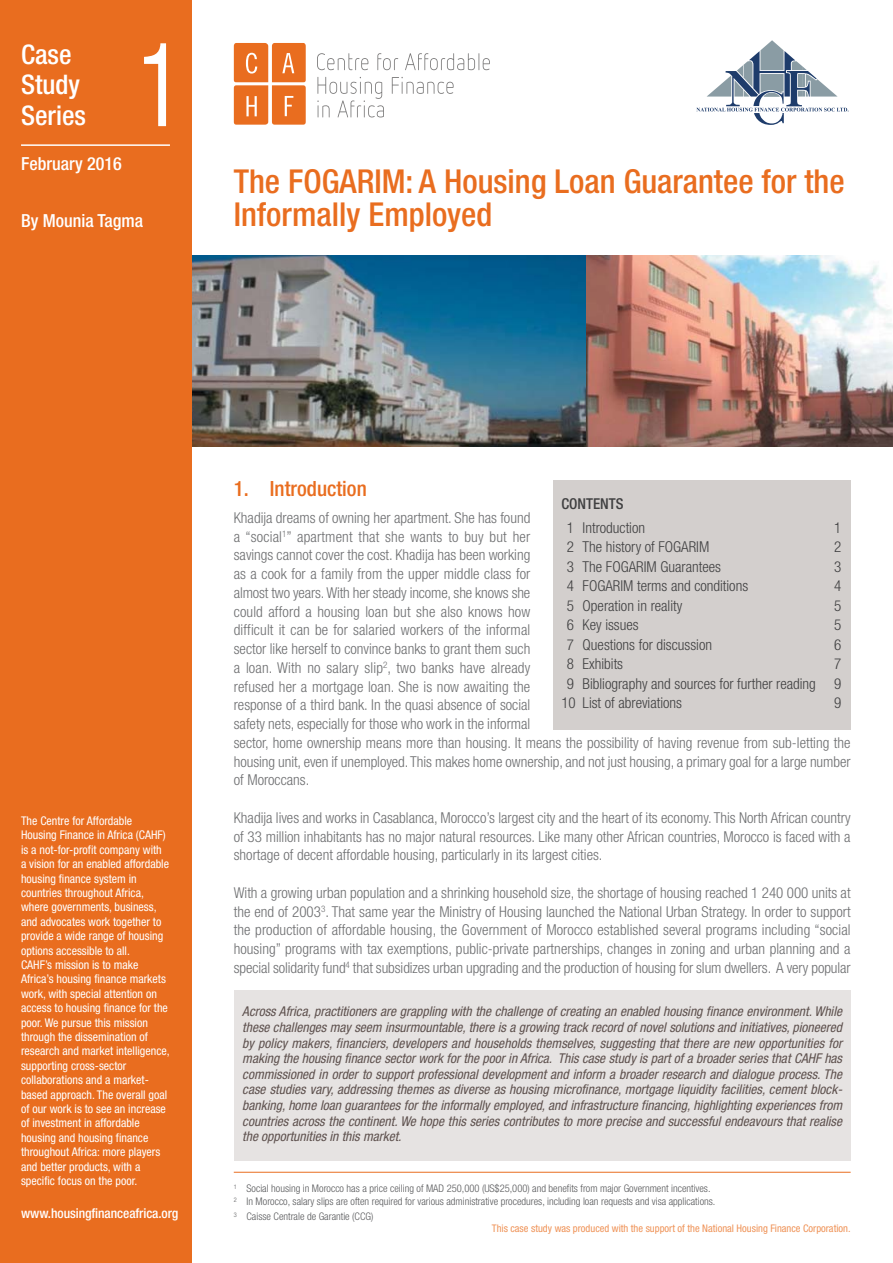
<style>
.page{position:relative;width:893px;height:1263px;background:#fff}
.page>*{position:absolute;margin:0;border:0;box-sizing:border-box;transform-origin:0 0}
.t1{font:condensed 117px "Helvetica Neue LT Std";color:#fff;scale:.8 1}
.t2{font:500 condensed 33px/33px "Helvetica Neue LT Std";color:#e96d1f}
.t3{font:500 condensed 27px/30.6px "Helvetica Neue LT Std";color:#fff}
.t4{font:500 condensed 21px "Helvetica Neue LT Std";color:#e96d1f}
.t5{font:500 condensed 18px "Helvetica Neue LT Std";color:#fff}
.t6{font:300 condensed 15px/18.8px "Helvetica Neue LT Std";color:#6d6e70;text-align:justify}
.t7{font:300 condensed 15px "Helvetica Neue LT Std";color:#404041}
.t8{font:500 condensed 15px "Helvetica Neue LT Std";color:#404041}
.t9{font:italic condensed 13.5px/15.6px "Helvetica Neue LT Std";color:#5e514e;text-align:justify}
.t10{font:500 condensed 13.5px "Helvetica Neue LT Std";letter-spacing:-.005em;color:#fff}
.t11{font:condensed 12px/14.4px "Helvetica Neue LT Std";color:#fff}
.t12{font:300 condensed 10.5px/12.6px "Helvetica Neue LT Std";color:#58595b}
.t13{font:condensed 10.5px "Helvetica Neue LT Std";color:#ef9358}
</style>
<div class="page">
<img style="left:191px;top:255px;width:396px;height:192px">
<img style="left:587px;top:255px;width:305px;height:192px">
<hr style="left:234px;top:1172px;width:616px;height:1px;background:#e96d1f">
<div style="left:0;top:0;width:191px;height:1263px;background:#e96d1f"></div>
<div style="left:553px;top:481px;width:297px;height:249px;background:#d3cfcd"></div>
<svg style="left:317px;top:53px;width:51px;height:17px"></svg>
<svg style="left:377px;top:53px;width:21px;height:17px"></svg>
<svg style="left:405px;top:53px;width:85px;height:17px"></svg>
<svg style="left:392px;top:77px;width:61px;height:17px"></svg>
<svg style="left:317px;top:77px;width:67px;height:40px"></svg>
<svg style="left:234px;top:43px;width:72px;height:82px;background:#ec8341"></svg>
<hr style="left:21px;top:144px;width:149px;height:2px;background:#fff">
<div style="left:234px;top:991px;width:616px;height:170px;background:#e6e3e2"></div>
<svg style="left:696px;top:40px;width:152px;height:85px"></svg>
<h3 class="t3" style="left:21px;top:41px;width:67px">Case<br>Study<br>Series</h3>
<p class="t5" style="left:21px;top:158px;width:102px">February 2016</p>
<h1 class="t1" style="left:138px;top:43px;width:58px">1</h1>
<p class="t5" style="left:21px;top:214px;width:123px">By Mounia Tagma</p>
<h2 class="t2" style="left:234px;top:167px;width:612px">The FOGARIM: A Housing Loan Guarantee for the<br>Informally Employed</h2>
<p class="t11" style="left:21px;top:815px;width:150px">The Centre for Affordable<br>Housing Finance in Africa (CAHF) is a not-for-profit company with a vision for an enabled affordable housing finance system in countries throughout Africa, where governments, business, and advocates work together to provide a wide range of housing options accessible to all.<br>CAHF’s mission is to make<br>Africa’s housing finance markets work, with special attention on access to housing finance for the poor. We pursue this mission through the dissemination of research and market intelligence, supporting cross-sector collaborations and a market&shy;based approach. The overall goal of our work is to see an increase of investment in affordable housing and housing finance throughout Africa: more players and better products, with a specific focus on the poor.</p>
<p class="t10" style="left:21px;top:1208px;width:159px">www.housingfinanceafrica.org</p>
<h3 class="t4" style="left:234px;top:481px;width:134px">1. Introduction</h3>
<p class="t6" style="left:234px;top:509px;width:618px;text-align:left">Khadija dreams of owning her apartment. She has found<br>a “social<sup>1</sup>” apartment that she wants to buy but her<br>savings cannot cover the cost. Khadija has been working<br>as a cook for a family from the upper middle class for<br>almost two years. With her steady income, she knows she<br>could afford a housing loan but she also knows how<br>difficult it can be for salaried workers of the informal<br>sector like herself to convince banks to grant them such<br>a loan. With no salary slip<sup>2</sup>, two banks have already<br>refused her a mortgage loan. She is now awaiting the<br>response of a third bank. In the quasi absence of social<br>safety nets, especially for those who work in the informal<br>sector, home ownership means more than housing. It means the possibility of having revenue from sub-letting the housing unit, even if unemployed. This makes home ownership, and not just housing, a primary goal for a large number of Moroccans.</p>
<p class="t6" style="left:234px;top:809px;width:618px">Khadija lives and works in Casablanca, Morocco’s largest city and the heart of its economy. This North African country of 33 million inhabitants has no major natural resources. Like many other African countries, Morocco is faced with a shortage of decent affordable housing, particularly in its largest cities.</p>
<p class="t6" style="left:234px;top:884px;width:618px">With a growing urban population and a shrinking household size, the shortage of housing reached 1 240 000 units at the end of 2003<sup>3</sup>. That same year the Ministry of Housing launched the National Urban Strategy. In order to support the production of affordable housing, the Government of Morocco established several programs including “social housing” programs with tax exemptions, public-private partnerships, changes in zoning and urban planning and a special solidarity fund<sup>4</sup> that subsidizes urban upgrading and the production of housing for slum dwellers. A very popular</p>
<p class="t8" style="left:561px;top:498px;width:64px">CONTENTS</p>
<p class="t7" style="left:567px;top:522px;width:80px">1 Introduction</p>
<p class="t7" style="left:834px;top:522px;width:9px">1</p>
<p class="t7" style="left:567px;top:542px;width:144px">2 The history of FOGARIM</p>
<p class="t7" style="left:834px;top:542px;width:9px">2</p>
<p class="t7" style="left:567px;top:561px;width:156px">3 The FOGARIM Guarantees</p>
<p class="t7" style="left:834px;top:561px;width:9px">3</p>
<p class="t7" style="left:567px;top:581px;width:183px">4 FOGARIM terms and conditions</p>
<p class="t7" style="left:834px;top:581px;width:9px">4</p>
<p class="t7" style="left:567px;top:600px;width:117px">5 Operation in reality</p>
<p class="t7" style="left:834px;top:600px;width:9px">5</p>
<p class="t7" style="left:567px;top:620px;width:73px">6 Key issues</p>
<p class="t7" style="left:834px;top:620px;width:9px">5</p>
<p class="t7" style="left:567px;top:639px;width:147px">7 Questions for discussion</p>
<p class="t7" style="left:834px;top:639px;width:9px">6</p>
<p class="t7" style="left:567px;top:659px;width:58px">8 Exhibits</p>
<p class="t7" style="left:834px;top:659px;width:9px">7</p>
<p class="t7" style="left:567px;top:678px;width:276px">9 Bibliography and sources for further reading 9</p>
<p class="t7" style="left:561px;top:698px;width:122px">10 List of abreviations</p>
<p class="t7" style="left:834px;top:698px;width:9px">9</p>
<p class="t9" style="left:242px;top:1005px;width:601px">Across Africa, practitioners are grappling with the challenge of creating an enabled housing finance environment. While these challenges may seem insurmountable, there is a growing track record of novel solutions and initiatives, pioneered by policy makers, financiers, developers and households themselves, suggesting that there are new opportunities for making the housing finance sector work for the poor in Africa. This case study is part of a broader series that CAHF has commissioned in order to support professional development and inform a broader research and dialogue process. The case studies vary, addressing themes as diverse as housing microfinance, mortgage liquidity facilities, cement block&shy;banking, home loan guarantees for the informally employed, and infrastructure financing, highlighting experiences from countries across the continent. We hope this series contributes to more precise and successful endeavours that realise the opportunities in this market.</p>
<p class="t12" style="left:234px;top:1183px;width:483px"><sup>1</sup> Social housing in Morocco has a price ceiling of MAD 250,000 (US$25,000) and benefits from major Government incentives.<br><sup>2</sup> In Morocco, salary slips are often required for various administrative procedures, including loan requests and visa applications.</p>
<p class="t12" style="left:234px;top:1211px;width:141px"><sup>3</sup> Caisse Centrale de Garantie (CCG)</p>
<p class="t13" style="left:492px;top:1225px;width:360px">This case study was produced with the support of the National Housing Finance Corporation.</p>
</div>
